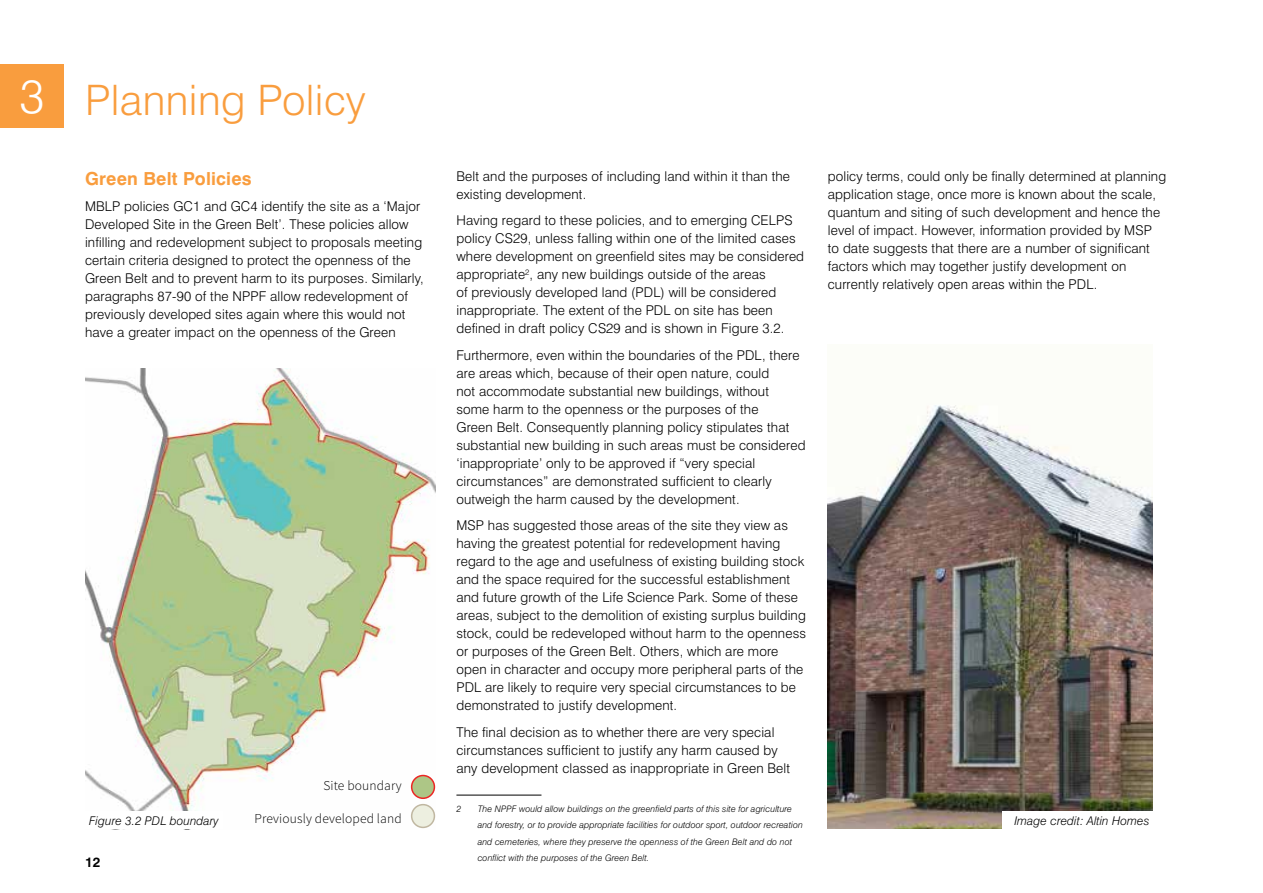
<style>
.page{position:relative;width:1263px;height:893px;background:#fff}
.page>*{position:absolute;margin:0;border:0;box-sizing:border-box;transform-origin:0 0}
.t1{font:300 47.1px "Swiss 721 BT";color:#fff}
.t2{font:300 42px "Swiss 721 BT";letter-spacing:.01em;color:#f99d3e}
.t3{font:700 18px "Swiss 721 BT";letter-spacing:.01em;color:#f99d3e}
.t4{font:300 13.5px/18px "Swiss 721 BT";letter-spacing:.01em;color:#000}
.t5{font:300 13.5px "Source Sans Pro";letter-spacing:.01em;color:#000}
.t6{font:700 13.5px "Swiss 721 BT";color:#000}
.t7{font:italic 300 12px "Swiss 721 BT";letter-spacing:.01em;color:#000}
.t8{font:italic 300 9px/16.5px "Swiss 721 BT";letter-spacing:.01em;color:#000}
</style>
<div class="page">
<img style="left:828px;top:405px;width:324px;height:424px">
<div style="left:0;top:64px;width:64px;height:64px;background:#f99d3e"></div>
<hr style="left:456px;top:795px;width:85px;height:1px;background:#000">
<img style="left:85px;top:369px;width:350px;height:460px">
<div style="left:85px;top:811px;width:138px;height:18px;background:#fff"></div>
<div style="left:1002px;top:811px;width:152px;height:18px;background:#fff"></div>
<div style="left:412px;top:775px;width:22px;height:23px;background:#adc686;border-radius:50%"></div>
<div style="left:411px;top:775px;width:24px;height:24px;border:2px solid #ec2624;border-radius:50%"></div>
<div style="left:412px;top:805px;width:22px;height:22px;background:#edefe0;border-radius:50%"></div>
<div style="left:411px;top:804px;width:24px;height:24px;border:2px solid #c0b7a1;border-radius:50%"></div>
<h1 class="t1" style="left:19px;top:67px;width:27px">3</h1>
<h2 class="t2" style="left:85px;top:74px;width:282px">Planning Policy</h2>
<p class="t4" style="left:456px;top:167px;width:335px">Belt and the purposes of including land within it than the existing development.</p>
<p class="t4" style="left:456px;top:211px;width:349px">Having regard to these policies, and to emerging CELPS policy CS29, unless falling within one of the limited cases where development on greenfield sites may be considered appropriate<sup>2</sup>, any new buildings outside of the areas<br>of previously developed land (PDL) will be considered inappropriate. The extent of the PDL on site has been defined in draft policy CS29 and is shown in Figure 3.2.</p>
<p class="t4" style="left:456px;top:346px;width:351px">Furthermore, even within the boundaries of the PDL, there are areas which, because of their open nature, could<br>not accommodate substantial new buildings, without<br>some harm to the openness or the purposes of the<br>Green Belt. Consequently planning policy stipulates that substantial new building in such areas must be considered ‘inappropriate’ only to be approved if “very special circumstances” are demonstrated sufficient to clearly outweigh the harm caused by the development.</p>
<p class="t4" style="left:456px;top:516px;width:351px">MSP has suggested those areas of the site they view as having the greatest potential for redevelopment having regard to the age and usefulness of existing building stock and the space required for the successful establishment and future growth of the Life Science Park. Some of these areas, subject to the demolition of existing surplus building stock, could be redeveloped without harm to the openness or purposes of the Green Belt. Others, which are more open in character and occupy more peripheral parts of the PDL are likely to require very special circumstances to be demonstrated to justify development.</p>
<p class="t4" style="left:456px;top:723px;width:335px">The final decision as to whether there are very special circumstances sufficient to justify any harm caused by any development classed as inappropriate in Green Belt</p>
<p class="t8" style="left:456px;top:800px;width:6px">2</p>
<p class="t8" style="left:478px;top:800px;width:327px">The NPPF would allow buildings on the greenfield parts of this site for agriculture and forestry, or to provide appropriate facilities for outdoor sport, outdoor recreation and cemeteries, where they preserve the openness of the Green Belt and do not conflict with the purposes of the Green Belt.</p>
<p class="t4" style="left:828px;top:167px;width:340px">policy terms, could only be finally determined at planning application stage, once more is known about the scale, quantum and siting of such development and hence the level of impact. However, information provided by MSP to date suggests that there are a number of significant factors which may together justify development on currently relatively open areas within the PDL.</p>
<h3 class="t3" style="left:85px;top:167px;width:168px">Green Belt Policies</h3>
<p class="t4" style="left:85px;top:197px;width:340px">MBLP policies GC1 and GC4 identify the site as a ‘Major Developed Site in the Green Belt’. These policies allow infilling and redevelopment subject to proposals meeting certain criteria designed to protect the openness of the Green Belt and to prevent harm to its purposes. Similarly, paragraphs 87-90 of the NPPF allow redevelopment of previously developed sites again where this would not have a greater impact on the openness of the Green</p>
<p class="t5" style="left:323px;top:778px;width:80px">Site boundary</p>
<p class="t5" style="left:255px;top:810px;width:149px">Previously developed land</p>
<p class="t7" style="left:1014px;top:813px;width:137px">Image credit: Altin Homes</p>
<p class="t7" style="left:89px;top:813px;width:131px">Figure 3.2 PDL boundary</p>
<p class="t6" style="left:85px;top:853px;width:17px">12</p>
</div>
